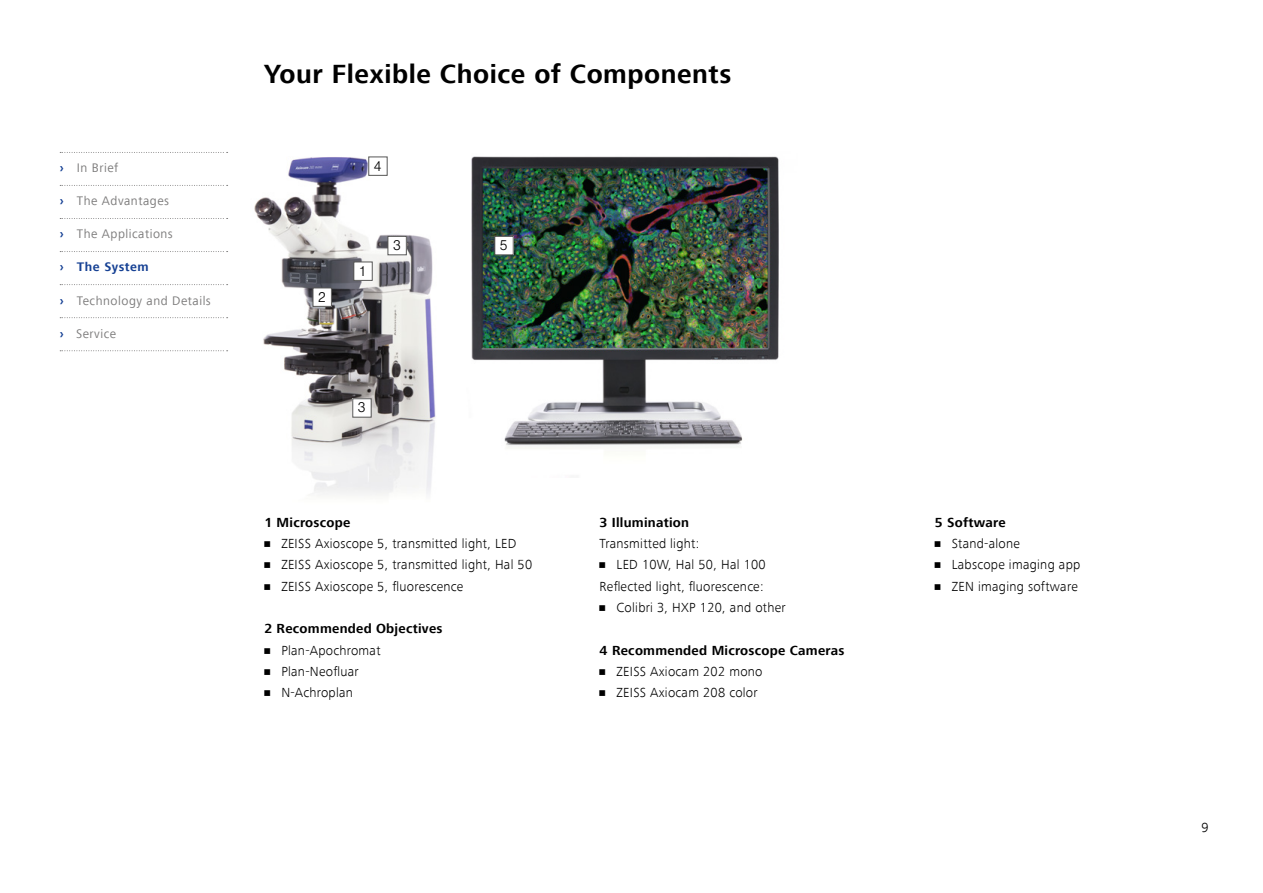
<style>
.page{position:relative;width:1263px;height:893px;background:#fff}
.page>*{position:absolute;margin:0;border:0;box-sizing:border-box;transform-origin:0 0}
.t1{font:700 27px "ZEISS Frutiger Next W1 G";letter-spacing:.02em;color:#000}
.t2{font:300 13.5px/21.3px "ZEISS Frutiger Next W1 G";letter-spacing:.02em;color:#000}
.t3{font:700 13.5px "ZEISS Frutiger Next W1 G";letter-spacing:.02em;color:#000}
.t4{font:300 13.5px "Nimbus Sans Global";color:#000}
.t5{font:12.75px "ZEISS Frutiger Next W1 G";letter-spacing:.04em;color:#7c7b7b}
.t6{font:700 12.75px "ZEISS Frutiger Next W1 G";letter-spacing:.04em;color:#164194}
.s1{font-weight:700;color:#164194}
</style>
<div class="page">
<img style="left:196px;top:156px;width:240px;height:340px">
<img style="left:471px;top:156px;width:308px;height:293px">
<div style="left:354px;top:262px;width:18px;height:18px;background:#fff"></div>
<div style="left:353px;top:262px;width:20px;height:19px;border:1px solid #575756"></div>
<div style="left:313px;top:288px;width:18px;height:18px;background:#fff"></div>
<div style="left:313px;top:288px;width:19px;height:19px;border:1px solid #575756"></div>
<div style="left:388px;top:236px;width:18px;height:19px;background:#fff"></div>
<div style="left:387px;top:236px;width:20px;height:19px;border:1px solid #575756"></div>
<div style="left:495px;top:236px;width:18px;height:19px;background:#fff"></div>
<div style="left:494px;top:236px;width:20px;height:19px;border:1px solid #575756"></div>
<div style="left:353px;top:399px;width:18px;height:18px;background:#fff"></div>
<div style="left:352px;top:398px;width:20px;height:20px;border:1px solid #575756"></div>
<div style="left:369px;top:157px;width:18px;height:18px;background:#fff"></div>
<div style="left:368px;top:157px;width:19px;height:19px;border:1px solid #575756"></div>
<svg style="left:60px;top:152px;width:168px;height:1px"></svg>
<svg style="left:60px;top:185px;width:168px;height:1px"></svg>
<svg style="left:60px;top:218px;width:168px;height:1px"></svg>
<svg style="left:60px;top:251px;width:168px;height:1px"></svg>
<svg style="left:60px;top:284px;width:168px;height:1px"></svg>
<svg style="left:60px;top:317px;width:168px;height:1px"></svg>
<svg style="left:60px;top:350px;width:168px;height:1px"></svg>
<p class="t5" style="left:60px;top:161px;width:60px"><span class="s1">›</span> In Brief</p>
<p class="t5" style="left:60px;top:194px;width:111px"><span class="s1">›</span> The Advantages</p>
<p class="t5" style="left:60px;top:227px;width:115px"><span class="s1">›</span> The Applications</p>
<p class="t6" style="left:60px;top:260px;width:91px">› The System</p>
<p class="t5" style="left:60px;top:293px;width:153px"><span class="s1">›</span> Technology and Details</p>
<p class="t5" style="left:60px;top:326px;width:58px"><span class="s1">›</span> Service</p>
<h1 class="t1" style="left:264px;top:59px;width:469px">Your Flexible Choice of Components</h1>
<p class="t4" style="left:318px;top:289px;width:10px">2</p>
<p class="t4" style="left:374px;top:158px;width:10px">4</p>
<p class="t4" style="left:359px;top:263px;width:10px">1</p>
<p class="t4" style="left:393px;top:238px;width:10px">3</p>
<p class="t4" style="left:500px;top:238px;width:10px">5</p>
<p class="t4" style="left:358px;top:400px;width:10px">3</p>
<p class="t3" style="left:264px;top:514px;width:88px">1 Microscope</p>
<p class="t2" style="left:264px;top:533px;width:253px">• ZEISS Axioscope 5, transmitted light, LED</p>
<p class="t2" style="left:264px;top:554px;width:269px">• ZEISS Axioscope 5, transmitted light, Hal 50</p>
<p class="t2" style="left:264px;top:575px;width:200px">• ZEISS Axioscope 5, fluorescence</p>
<p class="t3" style="left:264px;top:621px;width:180px">2 Recommended Objectives</p>
<p class="t2" style="left:264px;top:640px;width:118px">• Plan-Apochromat</p>
<p class="t2" style="left:264px;top:661px;width:96px">• Plan-Neofluar</p>
<p class="t2" style="left:264px;top:682px;width:90px">• N-Achroplan</p>
<p class="t3" style="left:599px;top:514px;width:91px">3 Illumination</p>
<p class="t2" style="left:599px;top:533px;width:101px">Transmitted light:</p>
<p class="t2" style="left:599px;top:554px;width:168px">• LED 10W, Hal 50, Hal 100<br>Reflected light, fluorescence:</p>
<p class="t2" style="left:599px;top:597px;width:188px">• Colibri 3, HXP 120, and other</p>
<p class="t3" style="left:599px;top:642px;width:246px">4 Recommended Microscope Cameras</p>
<p class="t2" style="left:599px;top:661px;width:165px">• ZEISS Axiocam 202 mono</p>
<p class="t2" style="left:599px;top:682px;width:160px">• ZEISS Axiocam 208 color</p>
<p class="t3" style="left:935px;top:514px;width:72px">5 Software</p>
<p class="t2" style="left:935px;top:533px;width:87px">• Stand-alone</p>
<p class="t2" style="left:935px;top:554px;width:147px">• Labscope imaging app</p>
<p class="t2" style="left:935px;top:575px;width:145px">• ZEN imaging software</p>
<p class="t2" style="left:1201px;top:817px;width:9px">9</p>
</div>
